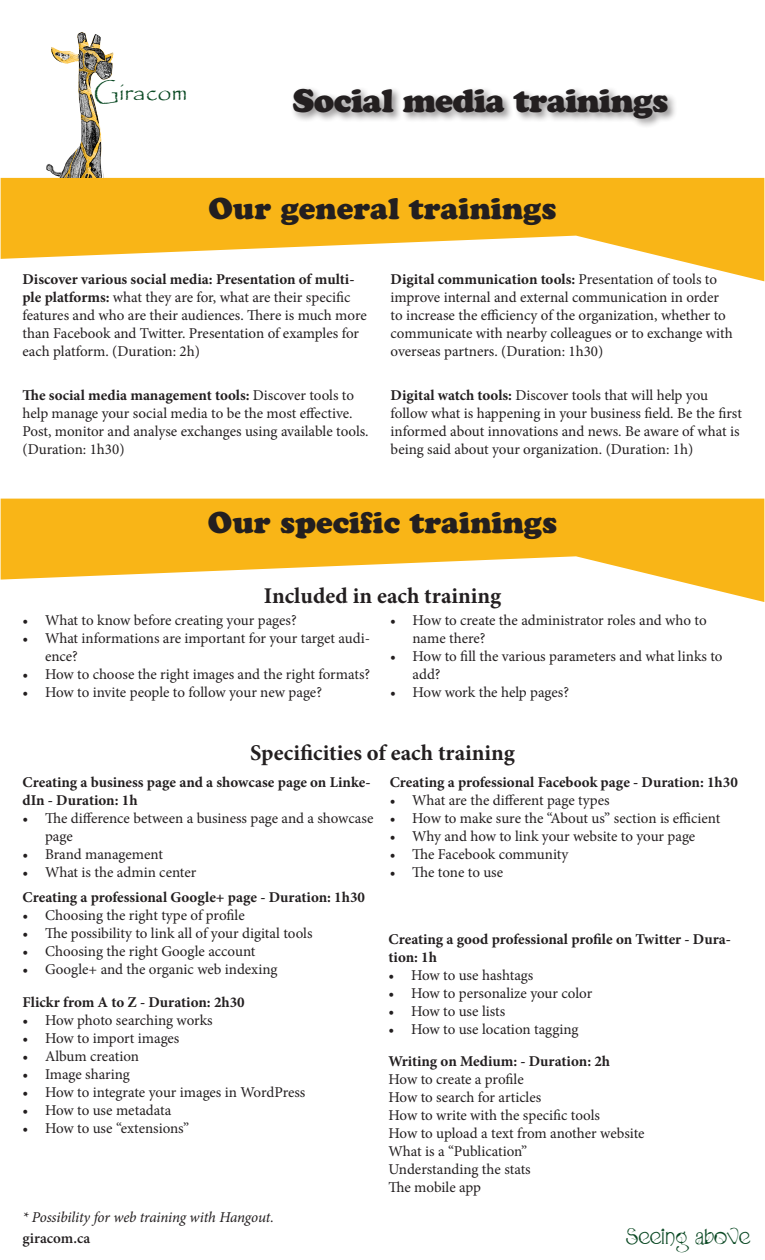
<style>
.page{position:relative;width:765px;height:1260px;background:#fff}
.page>*{position:absolute;margin:0;border:0;box-sizing:border-box;transform-origin:0 0}
.t1{font:32.5px "Cooper Black Std";letter-spacing:-.02em;color:#231f20}
.t2{font:30px "Cooper Black Std";color:#231f20}
.t3{font:30px "Organica 90";color:#0b4924}
.t4{font:25px "Papyrus";color:#094923}
.t5{font:700 22.5px "Minion Pro";color:#231f20}
.t6{font:15px/18px "Minion Pro";letter-spacing:-.005em;color:#231f20}
.t7{font:700 15px/18px "Minion Pro";color:#231f20}
.t8{font:italic 15px "Minion Pro";letter-spacing:-.015em;color:#231f20}
.t9{font:600 15px "Minion Pro";color:#231f20}
.s1{font-weight:700}
</style>
<div class="page">
<svg style="left:1px;top:178px;width:763px;height:103px;fill:#f9b517"></svg>
<svg style="left:1px;top:499px;width:763px;height:103px;fill:#f9b517"></svg>
<img style="left:23px;top:32px;width:114px;height:146px">
<div style="left:291px;top:85px;width:387px;height:44px;background:#231f20;opacity:.5"></div>
<p class="t4" style="left:94px;top:77px;width:95px">Giracom</p>
<p class="t1" style="left:292px;top:81px;width:377px">Social media trainings</p>
<p class="t2" style="left:208px;top:190px;width:350px">Our general trainings</p>
<p class="t6" style="left:22px;top:270px;width:346px"><span class="s1">Discover various social media: Presentation of multi&shy;ple platforms:</span> what they are for, what are their specific features and who are their audiences. There is much more than Facebook and Twitter. Presentation of examples for each platform. (Duration: 2h)</p>
<p class="t6" style="left:391px;top:270px;width:344px"><span class="s1">Digital communication tools:</span> Presentation of tools to improve internal and external communication in order to increase the efficiency of the organization, whether to communicate with nearby colleagues or to exchange with overseas partners. (Duration: 1h30)</p>
<p class="t6" style="left:22px;top:386px;width:348px"><span class="s1">The social media management tools:</span> Discover tools to help manage your social media to be the most effective.<br>Post, monitor and analyse exchanges using available tools. (Duration: 1h30)</p>
<p class="t6" style="left:391px;top:386px;width:353px"><span class="s1">Digital watch tools:</span> Discover tools that will help you follow what is happening in your business field. Be the first informed about innovations and news. Be aware of what is being said about your organization. (Duration: 1h)</p>
<p class="t2" style="left:208px;top:505px;width:351px">Our specific trainings</p>
<p class="t5" style="left:264px;top:580px;width:239px">Included in each training</p>
<p class="t6" style="left:22px;top:612px;width:276px">• What to know before creating your pages?</p>
<p class="t6" style="left:45px;top:630px;width:327px;text-indent:-22px">• What informations are important for your target audi&shy;ence?</p>
<p class="t6" style="left:22px;top:666px;width:349px">• How to choose the right images and the right formats?</p>
<p class="t6" style="left:22px;top:684px;width:301px">• How to invite people to follow your new page?</p>
<p class="t6" style="left:412px;top:612px;width:296px;text-indent:-22px">• How to create the administrator roles and who to name there?</p>
<p class="t6" style="left:412px;top:648px;width:312px;text-indent:-22px">• How to fill the various parameters and what links to add?</p>
<p class="t6" style="left:390px;top:684px;width:181px">• How work the help pages?</p>
<p class="t5" style="left:250px;top:737px;width:266px">Specificities of each training</p>
<p class="t7" style="left:22px;top:773px;width:350px">Creating a business page and a showcase page on Linke&shy;dIn - Duration: 1h</p>
<p class="t6" style="left:45px;top:810px;width:330px;text-indent:-22px">• The difference between a business page and a showcase page</p>
<p class="t6" style="left:22px;top:846px;width:142px">• Brand management</p>
<p class="t6" style="left:22px;top:864px;width:175px">• What is the admin center</p>
<p class="t7" style="left:22px;top:888px;width:344px">Creating a professional Google+ page - Duration: 1h30</p>
<p class="t6" style="left:22px;top:907px;width:224px">• Choosing the right type of profile</p>
<p class="t6" style="left:22px;top:925px;width:292px">• The possibility to link all of your digital tools</p>
<p class="t6" style="left:22px;top:943px;width:235px">• Choosing the right Google account</p>
<p class="t6" style="left:22px;top:961px;width:257px">• Google+ and the organic web indexing</p>
<p class="t7" style="left:22px;top:993px;width:224px">Flickr from A to Z - Duration: 2h30</p>
<p class="t6" style="left:22px;top:1011px;width:192px">• How photo searching works</p>
<p class="t6" style="left:22px;top:1029px;width:158px">• How to import images</p>
<p class="t6" style="left:22px;top:1047px;width:118px">• Album creation</p>
<p class="t6" style="left:22px;top:1065px;width:109px">• Image sharing</p>
<p class="t6" style="left:22px;top:1083px;width:284px">• How to integrate your images in WordPress</p>
<p class="t6" style="left:22px;top:1101px;width:150px">• How to use metadata</p>
<p class="t6" style="left:22px;top:1119px;width:168px">• How to use “extensions”</p>
<p class="t8" style="left:22px;top:1207px;width:253px">* Possibility for web training with Hangout.</p>
<p class="t9" style="left:22px;top:1228px;width:69px">giracom.ca</p>
<p class="t7" style="left:390px;top:773px;width:350px">Creating a professional Facebook page - Duration: 1h30</p>
<p class="t6" style="left:390px;top:792px;width:221px">• What are the different page types</p>
<p class="t6" style="left:390px;top:810px;width:332px">• How to make sure the “About us” section is efficient</p>
<p class="t6" style="left:390px;top:828px;width:307px">• Why and how to link your website to your page</p>
<p class="t6" style="left:390px;top:846px;width:180px">• The Facebook community</p>
<p class="t6" style="left:390px;top:864px;width:115px">• The tone to use</p>
<p class="t7" style="left:388px;top:930px;width:344px">Creating a good professional profile on Twitter - Dura&shy;tion: 1h</p>
<p class="t6" style="left:388px;top:966px;width:146px">• How to use hashtags</p>
<p class="t6" style="left:388px;top:984px;width:205px">• How to personalize your color</p>
<p class="t6" style="left:388px;top:1002px;width:118px">• How to use lists</p>
<p class="t6" style="left:388px;top:1020px;width:192px">• How to use location tagging</p>
<p class="t7" style="left:388px;top:1052px;width:223px">Writing on Medium: - Duration: 2h</p>
<p class="t6" style="left:388px;top:1070px;width:137px">How to create a profile</p>
<p class="t6" style="left:388px;top:1088px;width:154px">How to search for articles</p>
<p class="t6" style="left:388px;top:1106px;width:213px">How to write with the specific tools</p>
<p class="t6" style="left:388px;top:1124px;width:258px">How to upload a text from another website</p>
<p class="t6" style="left:388px;top:1142px;width:140px">What is a “Publication”</p>
<p class="t6" style="left:388px;top:1160px;width:144px">Understanding the stats</p>
<p class="t6" style="left:388px;top:1178px;width:94px">The mobile app</p>
<p class="t3" style="left:626px;top:1220px;width:126px">Seeing above</p>
</div>
